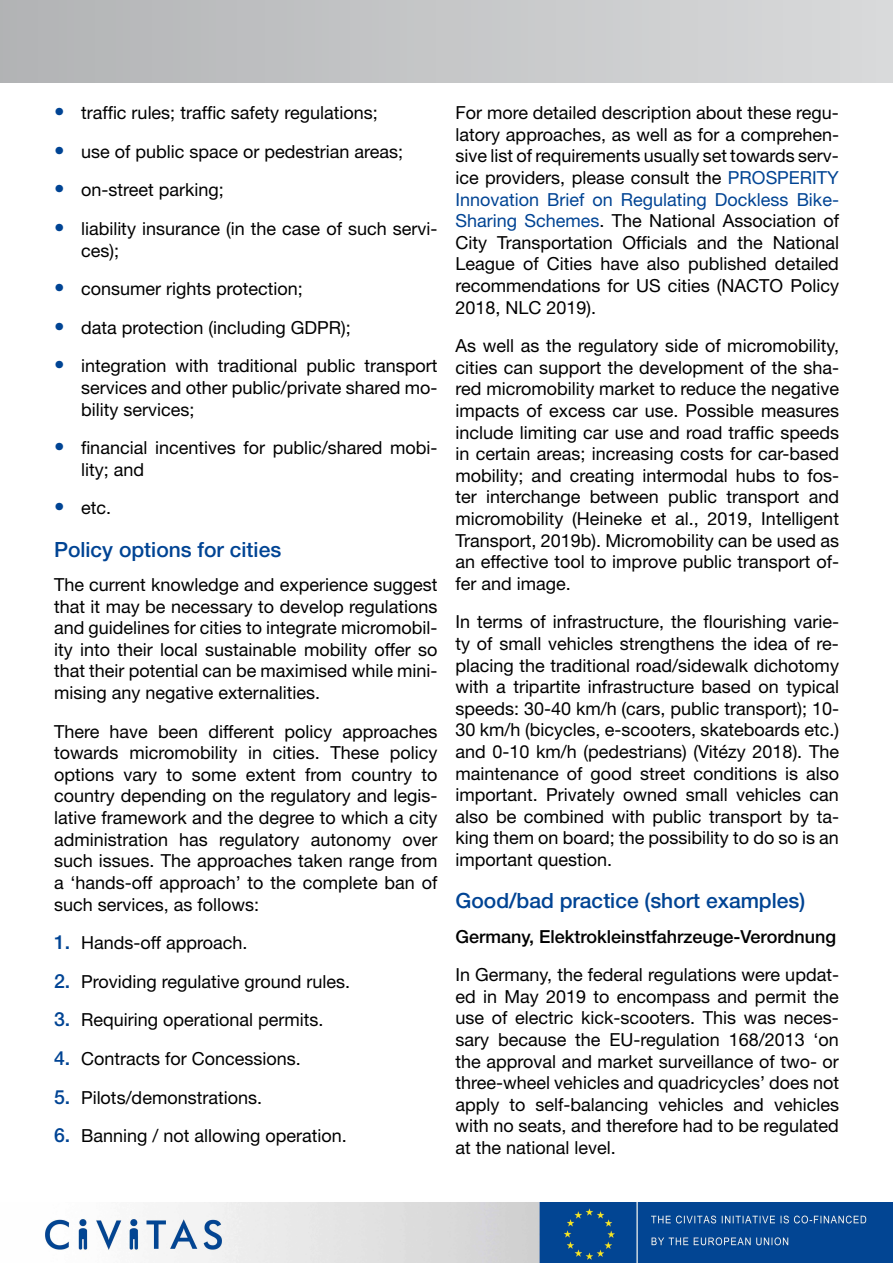
<style>
.page{position:relative;width:893px;height:1263px;background:#fff}
.page>*{position:absolute;margin:0;border:0;box-sizing:border-box;transform-origin:0 0}
.t1{font:500 21px "Helvetica Neue LT Pro";color:#004494}
.t2{font:18px/21.6px "Helvetica Neue LT Pro";color:#000;text-align:justify}
.t3{font:500 18px "Helvetica Neue LT Pro";color:#000}
.s1{font-size:21px;color:#004494}
.s2{font-weight:500;font-size:19.5px;color:#004494}
.s3{color:#004494}
</style>
<div class="page">
<div style="left:0;top:0;width:893px;height:82px;background:linear-gradient(to right,#b2b3b5,#d9dadb)"></div>
<img style="left:45px;top:1203px;width:848px;height:60px">
<p class="t2" style="left:54px;top:102px;width:325px"><span class="s1">•</span> traffic rules; traffic safety regulations;</p>
<p class="t2" style="left:54px;top:140px;width:351px"><span class="s1">•</span> use of public space or pedestrian areas;</p>
<p class="t2" style="left:54px;top:179px;width:171px"><span class="s1">•</span> on-street parking;</p>
<p class="t2" style="left:81px;top:218px;width:358px;text-indent:-27px"><span class="s1">•</span> liability insurance (in the case of such servi&shy;ces);</p>
<p class="t2" style="left:54px;top:278px;width:250px"><span class="s1">•</span> consumer rights protection;</p>
<p class="t2" style="left:54px;top:316px;width:298px"><span class="s1">•</span> data protection (including GDPR);</p>
<p class="t2" style="left:81px;top:355px;width:358px;text-indent:-27px"><span class="s1">•</span> integration with traditional public transport services and other public/private shared mo&shy;bility services;</p>
<p class="t2" style="left:81px;top:437px;width:358px;text-indent:-27px"><span class="s1">•</span> financial incentives for public/shared mobi&shy;lity; and</p>
<p class="t2" style="left:54px;top:497px;width:59px"><span class="s1">•</span> etc.</p>
<p class="t1" style="left:54px;top:537px;width:229px">Policy options for cities</p>
<p class="t2" style="left:54px;top:574px;width:385px">The current knowledge and experience suggest that it may be necessary to develop regulations and guidelines for cities to integrate micromobil&shy;ity into their local sustainable mobility offer so that their potential can be maximised while mini&shy;mising any negative externalities.</p>
<p class="t2" style="left:54px;top:720px;width:385px">There have been different policy approaches towards micromobility in cities. These policy options vary to some extent from country to country depending on the regulatory and legis&shy;lative framework and the degree to which a city administration has regulatory autonomy over such issues. The approaches taken range from a ‘hands-off approach’ to the complete ban of such services, as follows:</p>
<p class="t2" style="left:54px;top:932px;width:195px"><span class="s2">1.</span> Hands-off approach.</p>
<p class="t2" style="left:54px;top:970px;width:298px"><span class="s2">2.</span> Providing regulative ground rules.</p>
<p class="t2" style="left:54px;top:1009px;width:271px"><span class="s2">3.</span> Requiring operational permits.</p>
<p class="t2" style="left:54px;top:1047px;width:248px"><span class="s2">4.</span> Contracts for Concessions.</p>
<p class="t2" style="left:54px;top:1086px;width:210px"><span class="s2">5.</span> Pilots/demonstrations.</p>
<p class="t2" style="left:54px;top:1125px;width:294px"><span class="s2">6.</span> Banning / not allowing operation.</p>
<p class="t2" style="left:455px;top:102px;width:385px">For more detailed description about these regu&shy;latory approaches, as well as for a comprehen&shy;sive list of requirements usually set towards serv&shy;ice providers, please consult the <span class="s3">PROSPERITY I nnovation Brief on Regulating Dockless Bike-Sharing Schemes</span>. The National Association of City Transportation Officials and the National League of Cities have also published detailed recommendations for US cities (NACTO Policy 2018, NLC 2019).</p>
<p class="t2" style="left:455px;top:335px;width:385px">As well as the regulatory side of micromobility, cities can support the development of the sha&shy;red micromobility market to reduce the negative impacts of excess car use. Possible measures include limiting car use and road traffic speeds in certain areas; increasing costs for car-based mobility; and creating intermodal hubs to fos&shy;ter interchange between public transport and micromobility (Heineke et al., 2019, I ntelligent Transport, 2019b). Micromobility can be used as an effective tool to improve public transport of&shy;fer and image.</p>
<p class="t2" style="left:455px;top:611px;width:385px">I n terms of infrastructure, the flourishing varie&shy;ty of small vehicles strengthens the idea of re&shy;placing the traditional road/sidewalk dichotomy with a tripartite infrastructure based on typical speeds: 30-40 km/h (cars, public transport); 10- 30 km/h (bicycles, e-scooters, skateboards etc.) and 0-10 km/h (pedestrians) (Vitézy 2018). The maintenance of good street conditions is also important. Privately owned small vehicles can also be combined with public transport by ta&shy;king them on board; the possibility to do so is an important question.</p>
<p class="t1" style="left:455px;top:888px;width:351px">Good/bad practice (short examples)</p>
<p class="t3" style="left:455px;top:925px;width:382px">Germany, Elektrokleinstfahrzeuge-Verordnung</p>
<p class="t2" style="left:455px;top:964px;width:385px">I n Germany, the federal regulations were updat&shy;ed in May 2019 to encompass and permit the use of electric kick-scooters. This was neces&shy;sary because the EU-regulation 168/2013 ‘on the approval and market surveillance of two- or three-wheel vehicles and quadricycles’ does not apply to self-balancing vehicles and vehicles with no seats, and therefore had to be regulated at the national level.</p>
</div>
